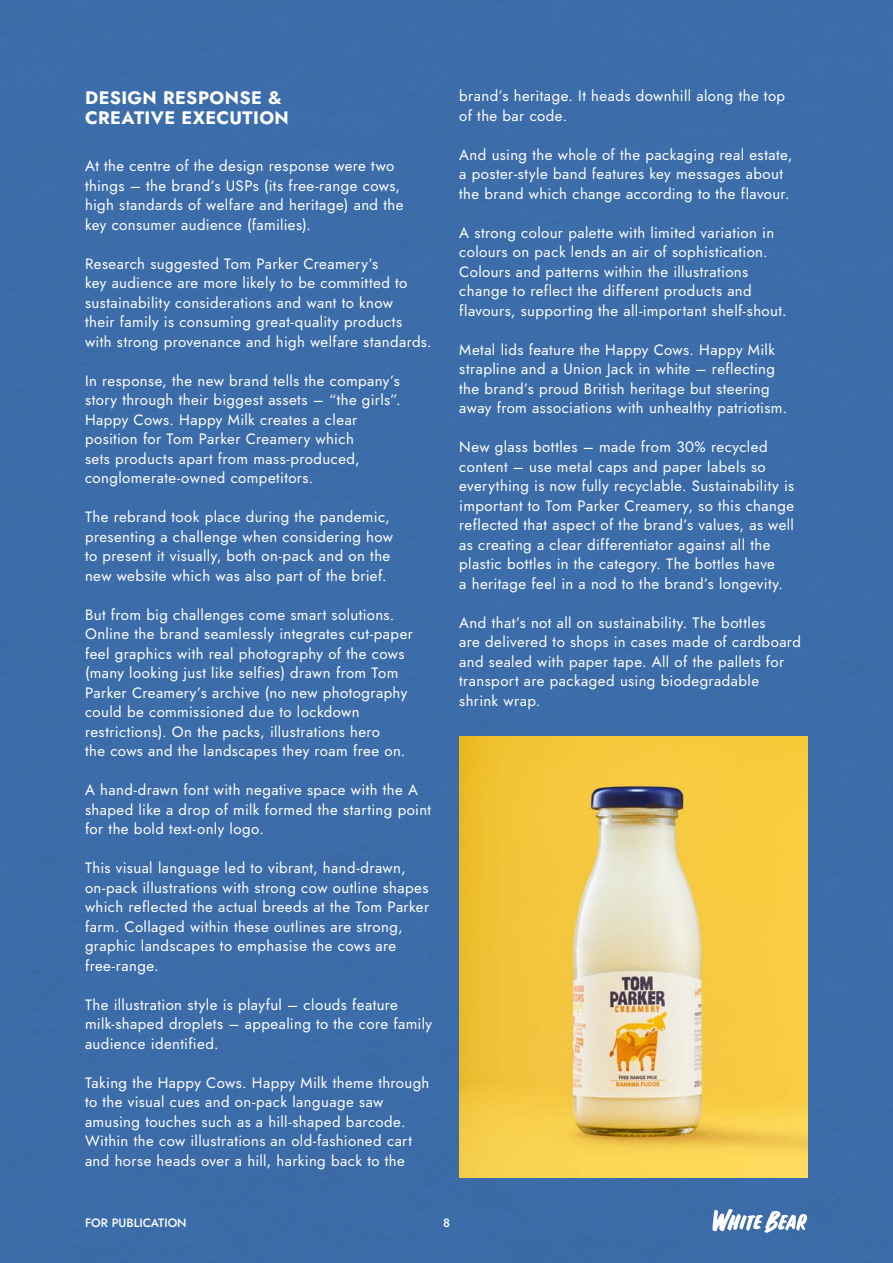
<style>
.page{position:relative;width:893px;height:1263px;background:#3c6ca9}
.page>*{position:absolute;margin:0;border:0;box-sizing:border-box;transform-origin:0 0}
.Body_copy_bold{font:700 18px/19.5px "Jost";letter-spacing:.025em;color:#fff}
.BODY_COPY{font:15px/19.5px "Jost";letter-spacing:.025em;color:#fff}
.t1{font:500 12px "Jost";color:#fff}
</style>
<div class="page">
<img style="left:459px;top:737px;width:349px;height:441px">
<svg style="left:712px;top:1209px;width:95px;height:24px"></svg>
<p class="Body_copy_bold" style="left:85px;top:88px;width:205px">DESIGN RESPONSE &amp;<br>CREATIVE EXECUTION</p>
<p class="BODY_COPY" style="left:85px;top:156px;width:320px">At the centre of the design response were two things – the brand’s USPs (its free-range cows, high standards of welfare and heritage) and the key consumer audience (families).</p>
<p class="BODY_COPY" style="left:85px;top:254px;width:348px">Research suggested Tom Parker Creamery’s<br>key audience are more likely to be committed to sustainability considerations and want to know<br>their family is consuming great-quality products with strong provenance and high welfare standards.</p>
<p class="BODY_COPY" style="left:85px;top:371px;width:317px">In response, the new brand tells the company’s story through their biggest assets – “the girls”.<br>Happy Cows. Happy Milk creates a clear position for Tom Parker Creamery which<br>sets products apart from mass-produced, conglomerate-owned competitors.</p>
<p class="BODY_COPY" style="left:85px;top:507px;width:310px">The rebrand took place during the pandemic, presenting a challenge when considering how to present it visually, both on-pack and on the new website which was also part of the brief.</p>
<p class="BODY_COPY" style="left:85px;top:605px;width:329px">But from big challenges come smart solutions.<br>Online the brand seamlessly integrates cut-paper feel graphics with real photography of the cows (many looking just like selfies) drawn from Tom Parker Creamery’s archive (no new photography could be commissioned due to lockdown restrictions). On the packs, illustrations hero<br>the cows and the landscapes they roam free on.</p>
<p class="BODY_COPY" style="left:85px;top:780px;width:348px">A hand-drawn font with negative space with the A shaped like a drop of milk formed the starting point for the bold text-only logo.</p>
<p class="BODY_COPY" style="left:85px;top:858px;width:346px">This visual language led to vibrant, hand-drawn, on-pack illustrations with strong cow outline shapes which reflected the actual breeds at the Tom Parker farm. Collaged within these outlines are strong, graphic landscapes to emphasise the cows are free-range.</p>
<p class="BODY_COPY" style="left:85px;top:995px;width:349px">The illustration style is playful – clouds feature milk-shaped droplets – appealing to the core family audience identified.</p>
<p class="BODY_COPY" style="left:85px;top:1073px;width:346px">Taking the Happy Cows. Happy Milk theme through to the visual cues and on-pack language saw amusing touches such as a hill-shaped barcode.<br>Within the cow illustrations an old-fashioned cart and horse heads over a hill, harking back to the</p>
<p class="BODY_COPY" style="left:459px;top:86px;width:327px">brand’s heritage. It heads downhill along the top of the bar code.</p>
<p class="BODY_COPY" style="left:459px;top:145px;width:335px">And using the whole of the packaging real estate, a poster-style band features key messages about the brand which change according to the flavour.</p>
<p class="BODY_COPY" style="left:459px;top:223px;width:329px">A strong colour palette with limited variation in colours on pack lends an air of sophistication.<br>Colours and patterns within the illustrations change to reflect the different products and flavours, supporting the all-important shelf-shout.</p>
<p class="BODY_COPY" style="left:459px;top:340px;width:329px">Metal lids feature the Happy Cows. Happy Milk strapline and a Union Jack in white – reflecting the brand’s proud British heritage but steering away from associations with unhealthy patriotism.</p>
<p class="BODY_COPY" style="left:459px;top:437px;width:337px">New glass bottles – made from 30% recycled content – use metal caps and paper labels so everything is now fully recyclable. Sustainability is important to Tom Parker Creamery, so this change reflected that aspect of the brand’s values, as well as creating a clear differentiator against all the plastic bottles in the category. The bottles have<br>a heritage feel in a nod to the brand’s longevity.</p>
<p class="BODY_COPY" style="left:459px;top:613px;width:343px">And that’s not all on sustainability. The bottles<br>are delivered to shops in cases made of cardboard and sealed with paper tape. All of the pallets for transport are packaged using biodegradable shrink wrap.</p>
<p class="t1" style="left:85px;top:1214px;width:103px">FOR PUBLICATION</p>
<p class="t1" style="left:443px;top:1214px;width:8px">8</p>
</div>
